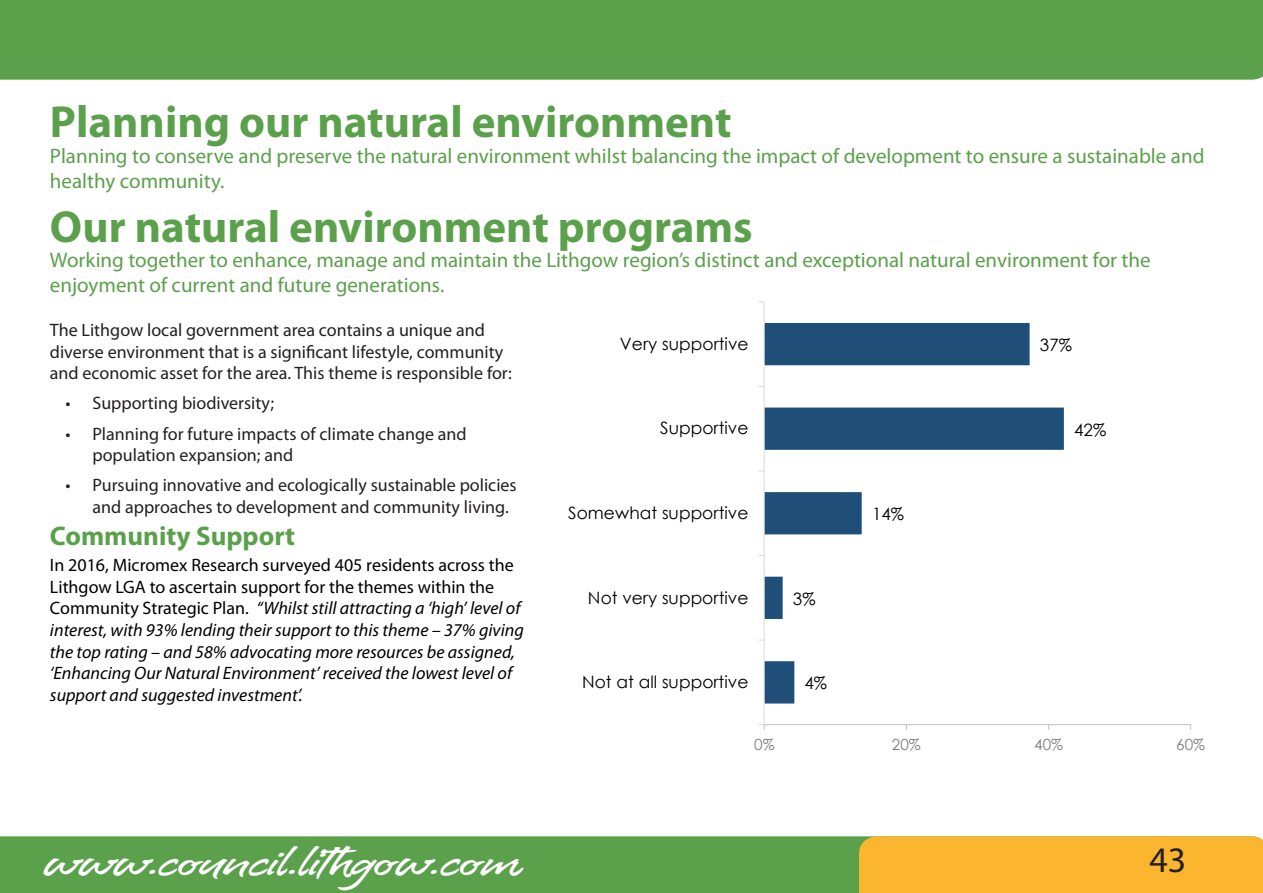
<style>
.page{position:relative;width:1263px;height:893px;background:#fff}
.page>*{position:absolute;margin:0;border:0;box-sizing:border-box;transform-origin:0 0}
.heading_2{font:700 45px "Myriad Pro";color:#5ba04b}
.t1{font:36px "Pronto";color:#fff}
.t2{font:36px "Myriad Pro";color:#231f20}
.heading_2-2{font:700 27px "Myriad Pro";color:#5ba04b}
.t3{font:21px/25.2px "Myriad Pro";color:#5ba04b}
.t4{font:italic 18px/21.6px "Myriad Pro";color:#000}
.t5{font:18px/21.6px "Myriad Pro";color:#231f20}
.t6{font:17.1px "Century Gothic";color:#000}
.t7{font:15.45px "Century Gothic";color:#7f7f7f}
.s1{font-style:normal}
</style>
<div class="page">
<div style="left:0;top:0;width:1263px;height:80px;background:#5ba04b"></div>
<div style="left:0;top:836px;width:859px;height:57px;background:#5ba04b"></div>
<div style="left:859px;top:836px;width:404px;height:57px;background:#fcb52e"></div>
<svg style="left:765px;top:323px;width:299px;height:380px"></svg>
<hr style="left:764px;top:724px;width:427px;height:1px;background:#bfbfbf">
<hr style="left:764px;top:302px;width:1px;height:423px;background:#d9d9d9">
<svg style="left:759px;top:724px;width:6px;height:6px"></svg>
<p class="heading_2" style="left:50px;top:93px;width:683px">Planning our natural environment</p>
<p class="t3" style="left:50px;top:143px;width:1156px">Planning to conserve and preserve the natural environment whilst balancing the impact of development to ensure a sustainable and healthy community.</p>
<p class="heading_2" style="left:50px;top:197px;width:704px">Our natural environment programs</p>
<p class="t3" style="left:50px;top:247px;width:1102px">Working together to enhance, manage and maintain the Lithgow region’s distinct and exceptional natural environment for the enjoyment of current and future generations.</p>
<p class="t5" style="left:50px;top:319px;width:463px">The Lithgow local government area contains a unique and diverse environment that is a significant lifestyle, community and economic asset for the area. This theme is responsible for:</p>
<p class="t5" style="left:65px;top:392px;width:210px">• Supporting biodiversity;</p>
<p class="t5" style="left:92px;top:422px;width:376px;text-indent:-27px">• Planning for future impacts of climate change and population expansion; and</p>
<p class="t5" style="left:92px;top:474px;width:426px;text-indent:-27px">• Pursuing innovative and ecologically sustainable policies and approaches to development and community living.</p>
<p class="heading_2-2" style="left:50px;top:519px;width:247px">Community Support</p>
<p class="t4" style="left:50px;top:554px;width:475px"><span class="s1">In 2016, Micromex Research surveyed 405 residents across the Lithgow LGA to ascertain support for the themes within the Community Strategic Plan.</span> “Whilst still attracting a ‘high’ level of interest, with 93% lending their support to this theme – 37% giving the top rating – and 58% advocating more resources be assigned, ‘Enhancing Our Natural Environment’ received the lowest level of support and suggested investment’.</p>
<p class="t6" style="left:620px;top:332px;width:130px">Very supportive</p>
<p class="t6" style="left:1040px;top:333px;width:34px">37%</p>
<p class="t6" style="left:660px;top:416px;width:90px">Supportive</p>
<p class="t6" style="left:1074px;top:417px;width:34px">42%</p>
<p class="t6" style="left:568px;top:501px;width:182px">Somewhat supportive</p>
<p class="t6" style="left:872px;top:502px;width:34px">14%</p>
<p class="t6" style="left:588px;top:585px;width:162px">Not very supportive</p>
<p class="t6" style="left:793px;top:586px;width:24px">3%</p>
<p class="t6" style="left:582px;top:670px;width:168px">Not at all supportive</p>
<p class="t6" style="left:804px;top:671px;width:24px">4%</p>
<p class="t1" style="left:43px;top:841px;width:479px">www.council.lithgow.com</p>
<p class="t7" style="left:754px;top:733px;width:22px">0%</p>
<p class="t7" style="left:892px;top:733px;width:30px">20%</p>
<p class="t7" style="left:1034px;top:733px;width:30px">40%</p>
<p class="t7" style="left:1176px;top:733px;width:30px">60%</p>
<p class="t2" style="left:1149px;top:837px;width:38px">43</p>
</div>
